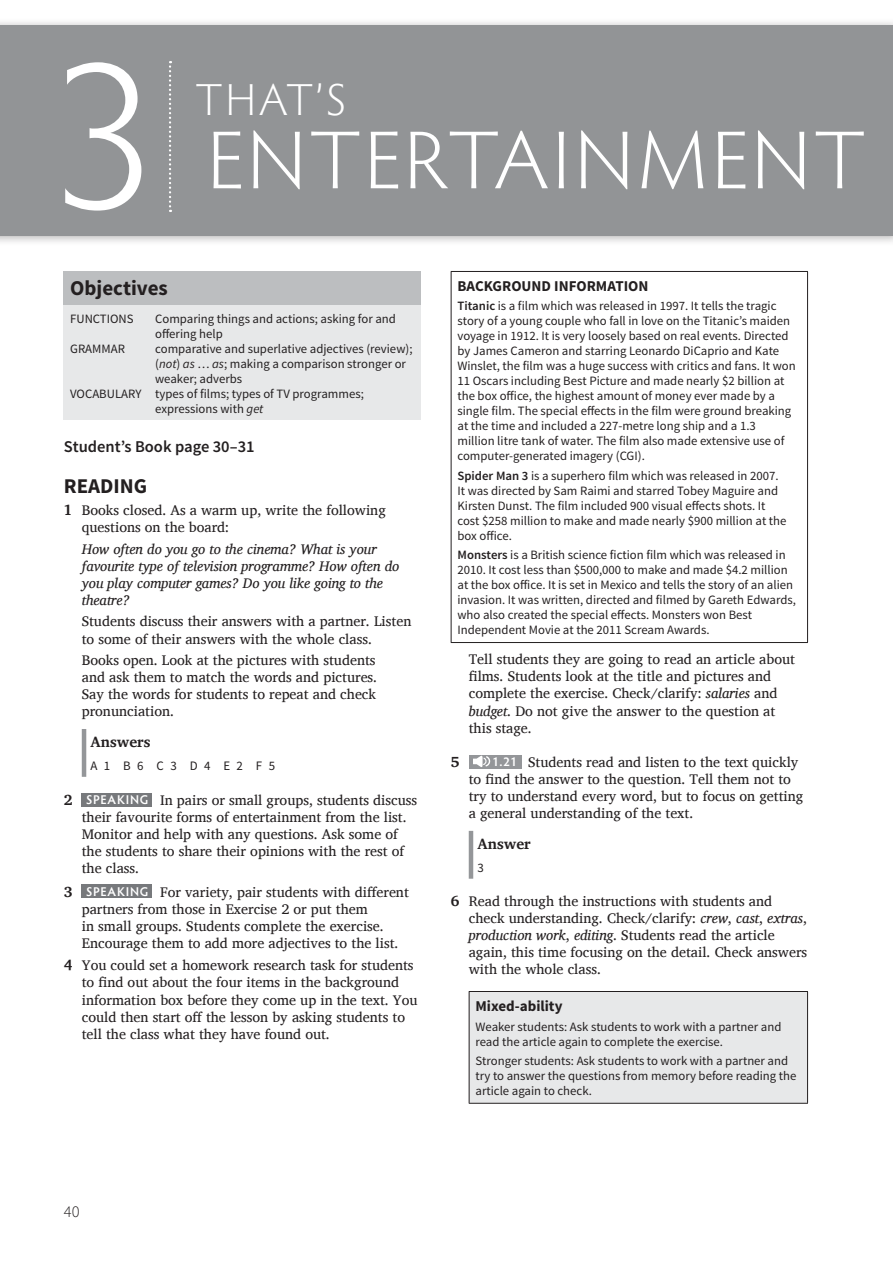
<style>
.page{position:relative;width:893px;height:1263px;background:#fff}
.page>*{position:absolute;margin:0;border:0;box-sizing:border-box;transform-origin:0 0}
.t1{font:300 215.85px "Hypatia Sans Pro";color:#fff;scale:1.05 1}
.t2{font:300 82.5px "Hypatia Sans Pro";letter-spacing:.04em;color:#fff;scale:1.04 1}
.t3{font:300 45px "Hypatia Sans Pro";color:#fff}
.t4{font:700 21px "Source Sans Pro";color:#231f20}
.t5{font:600 16.5px "Source Sans Pro";color:#231f20}
.t6{font:300 16.5px "Source Sans Pro";color:#231f20}
.t7{font:700 15px "Source Sans Pro";color:#231f20}
.t8{font:700 15px "Charis SIL";color:#231f20}
.t9{font:14.25px/17.1px "Charis SIL";color:#231f20}
.t10{font:italic 14.25px/17.1px "Charis SIL";color:#231f20}
.t11{font:12.9px "Source Sans Pro";letter-spacing:.5em;color:#231f20}
.t12{font:12.75px/15px "Source Sans Pro";color:#231f20}
.s1{font-style:italic}
.s2{font-weight:700;font-size:15px}
.s3{font-family:"Hypatia Sans Pro";font-weight:600;font-size:12.75px;color:#fff}
.s4{font-weight:600}
</style>
<div class="page">
<div style="left:64px;top:271px;width:357px;height:34px;background:#bcbec0"></div>
<div style="left:64px;top:305px;width:357px;height:115px;background:#e7e8e9"></div>
<hr style="left:82px;top:729px;width:4px;height:48px;background:#949699">
<div style="left:82px;top:793px;width:70px;height:13px;background:#77797c"></div>
<div style="left:82px;top:885px;width:70px;height:13px;background:#77797c"></div>
<hr style="left:451px;top:272px;width:1px;height:370px;background:#231f20">
<hr style="left:807px;top:272px;width:1px;height:370px;background:#231f20">
<hr style="left:451px;top:271px;width:357px;height:1px;background:#231f20">
<hr style="left:451px;top:642px;width:357px;height:1px;background:#231f20">
<div style="left:469px;top:755px;width:52px;height:13px;background:#949699"></div>
<svg style="left:473px;top:755px;width:18px;height:12px"></svg>
<hr style="left:469px;top:831px;width:4px;height:48px;background:#949699">
<div style="left:469px;top:991px;width:339px;height:112px;background:#e7e8e9"></div>
<hr style="left:469px;top:992px;width:1px;height:111px;background:#231f20">
<hr style="left:807px;top:992px;width:1px;height:111px;background:#231f20">
<hr style="left:469px;top:991px;width:339px;height:1px;background:#231f20">
<hr style="left:469px;top:1103px;width:339px;height:1px;background:#231f20">
<div style="left:0;top:18px;width:893px;height:228px;background:#231f20;opacity:.35"></div>
<div style="left:0;top:25px;width:893px;height:211px;background:#929496"></div>
<svg style="left:169px;top:61px;width:2px;height:151px"></svg>
<h1 class="t1" style="left:48px;top:-6px;width:110px">3</h1>
<h3 class="t3" style="left:196px;top:70px;width:152px">THAT’S</h3>
<h2 class="t2" style="left:207px;top:106px;width:634px">ENTERTAINMENT</h2>
<h3 class="t4" style="left:70px;top:275px;width:99px">Objectives</h3>
<p class="t12" style="left:70px;top:312px;width:65px">FUNCTIONS</p>
<p class="t12" style="left:155px;top:312px;width:242px">Comparing things and actions; asking for and offering help</p>
<p class="t12" style="left:70px;top:342px;width:56px">GRAMMAR</p>
<p class="t12" style="left:155px;top:342px;width:259px">comparative and superlative adjectives (review);</p>
<p class="t12" style="left:155px;top:357px;width:252px">(<span class="s1">not</span>) <span class="s1">as</span> … <span class="s1">as</span>; making a comparison stronger or</p>
<p class="t12" style="left:155px;top:372px;width:89px">weaker; adverbs</p>
<p class="t12" style="left:70px;top:387px;width:295px">VOCABULARY types of films; types of TV programmes;</p>
<p class="t12" style="left:155px;top:402px;width:110px">expressions with <span class="s1">get</span></p>
<p class="t5" style="left:64px;top:436px;width:192px">Student’s Book page 30–31</p>
<h3 class="t4" style="left:64px;top:473px;width:85px">READING</h3>
<p class="t9" style="left:82px;top:502px;width:306px;text-indent:-18px"><span class="s2">1</span> Books closed. As a warm up, write the following questions on the board:</p>
<p class="t10" style="left:82px;top:540px;width:319px">How often do you go to the cinema? What is your favourite type of television programme? How often do you play computer games? Do you like going to the theatre?</p>
<p class="t9" style="left:82px;top:613px;width:331px">Students discuss their answers with a partner. Listen to some of their answers with the whole class.</p>
<p class="t9" style="left:82px;top:651px;width:297px;text-align:justify">Books open. Look at the pictures with students and ask them to match the words and pictures.<br>Say the words for students to repeat and check pronunciation.</p>
<p class="t8" style="left:90px;top:733px;width:62px">Answers</p>
<p class="t11" style="left:90px;top:758px;width:186px">A1 B6 C3 D4 E2 F5</p>
<p class="t9" style="left:82px;top:791px;width:337px;text-indent:-18px"><span class="s2">2</span> <span class="s3">SPEAKING</span> In pairs or small groups, students discuss their favourite forms of entertainment from the list.<br>Monitor and help with any questions. Ask some of the students to share their opinions with the rest of the class.</p>
<p class="t9" style="left:82px;top:883px;width:329px;text-indent:-18px"><span class="s2">3</span> <span class="s3">SPEAKING</span> For variety, pair students with different partners from those in Exercise 2 or put them<br>in small groups. Students complete the exercise.<br>Encourage them to add more adjectives to the list.</p>
<p class="t9" style="left:82px;top:957px;width:337px;text-indent:-18px"><span class="s2">4</span> You could set a homework research task for students to find out about the four items in the background information box before they come up in the text. You could then start off the lesson by asking students to tell the class what they have found out.</p>
<p class="t7" style="left:457px;top:277px;width:192px">BACKGROUND INFORMATION</p>
<p class="t12" style="left:457px;top:299px;width:340px"><span class="s4">Titanic</span> is a film which was released in 1997. It tells the tragic story of a young couple who fall in love on the Titanic’s maiden voyage in 1912. It is very loosely based on real events. Directed by James Cameron and starring Leonardo DiCaprio and Kate Winslet, the film was a huge success with critics and fans. It won 11 Oscars including Best Picture and made nearly $2 billion at the box office, the highest amount of money ever made by a single film. The special effects in the film were ground breaking at the time and included a 227-metre long ship and a 1.3 million litre tank of water. The film also made extensive use of computer-generated imagery (CGI).</p>
<p class="t12" style="left:457px;top:468px;width:330px"><span class="s4">Spider Man 3</span> is a superhero film which was released in 2007.<br>It was directed by Sam Raimi and starred Tobey Maguire and Kirsten Dunst. The film included 900 visual effects shots. It cost $258 million to make and made nearly $900 million at the box office.</p>
<p class="t12" style="left:457px;top:547px;width:340px"><span class="s4">Monsters</span> is a British science fiction film which was released in 2010. It cost less than $500,000 to make and made $4.2 million at the box office. It is set in Mexico and tells the story of an alien invasion. It was written, directed and filmed by Gareth Edwards, who also created the special effects. Monsters won Best Independent Movie at the 2011 Scream Awards.</p>
<p class="t9" style="left:469px;top:651px;width:328px">Tell students they are going to read an article about films. Students look at the title and pictures and complete the exercise. Check/clarify: <span class="s1">salaries</span> and <span class="s1">budget</span>. Do not give the answer to the question at this stage.</p>
<p class="t8" style="left:451px;top:753px;width:10px">5</p>
<p class="t9" style="left:469px;top:753px;width:336px;text-indent:23px"><span class="s3">1.21</span> Students read and listen to the text quickly to find the answer to the question. Tell them not to try to understand every word, but to focus on getting a general understanding of the text.</p>
<p class="t8" style="left:477px;top:835px;width:55px">Answer</p>
<p class="t11" style="left:477px;top:860px;width:8px">3</p>
<p class="t9" style="left:469px;top:892px;width:340px;text-indent:-18px"><span class="s2">6</span> Read through the instructions with students and check understanding. Check/clarify: <span class="s1">crew</span>, <span class="s1">cast</span>, <span class="s1">extras</span>, <span class="s1">production work</span>, <span class="s1">editing</span>. Students read the article again, this time focusing on the detail. Check answers with the whole class.</p>
<p class="t7" style="left:475px;top:997px;width:88px">Mixed-ability</p>
<p class="t12" style="left:475px;top:1019px;width:307px">Weaker students: Ask students to work with a partner and read the article again to complete the exercise.</p>
<p class="t12" style="left:475px;top:1053px;width:322px">Stronger students: Ask students to work with a partner and try to answer the questions from memory before reading the article again to check.</p>
<p class="t6" style="left:64px;top:1201px;width:17px">40</p>
</div>
